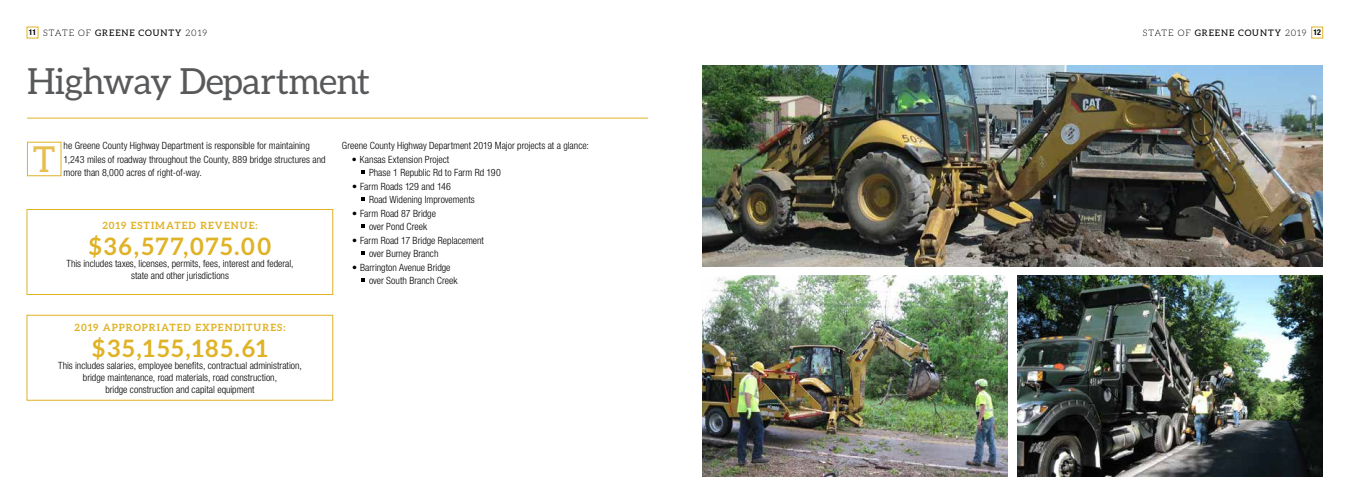
<style>
.page{position:relative;width:1350px;height:504px;background:#fff}
.page>*{position:absolute;margin:0;border:0;box-sizing:border-box;transform-origin:0 0}
.t1{font:36px "Aleo";letter-spacing:-.015em;color:#58595b}
.t2{font:35.8px "Aleo";color:#e6be52}
.t3{font:700 24px "Aleo";letter-spacing:.08em;color:#e0b225}
.t4{font:300 condensed 10px/13.5px "Helvetica Neue LT Std";color:#000}
.t5{font:700 10px "Aleo";letter-spacing:.1em;color:#e0b225}
.t6{font:9px "Aleo";letter-spacing:.105em;color:#000}
.s1{font-family:"Helvetica Neue LT Std";font-weight:700;font-stretch:condensed;font-size:8px}
.s2{font-weight:300}
</style>
<div class="page">
<div style="left:27px;top:209px;width:306px;height:86px;border:1px solid #e0b225"></div>
<div style="left:27px;top:315px;width:306px;height:85px;border:1px solid #e0b225"></div>
<div style="left:1311px;top:27px;width:12px;height:11px;border:1px solid #e0b225"></div>
<svg style="left:361px;top:171px;width:4px;height:3px"></svg>
<svg style="left:361px;top:198px;width:4px;height:3px"></svg>
<svg style="left:361px;top:225px;width:4px;height:3px"></svg>
<svg style="left:361px;top:252px;width:4px;height:3px"></svg>
<svg style="left:361px;top:279px;width:4px;height:3px"></svg>
<hr style="left:27px;top:118px;width:621px;height:1px;background:#e0b225">
<div style="left:27px;top:142px;width:34px;height:34px;border:1px solid #e0b225"></div>
<img style="left:702px;top:65px;width:621px;height:202px">
<img style="left:1017px;top:276px;width:306px;height:201px">
<img style="left:702px;top:276px;width:306px;height:201px">
<p class="t6" style="left:29px;top:28px;width:180px"><span class="s1">11</span> <span class="s2">STATE OF</span> GREENE COUNTY <span class="s2">2019</span></p>
<p class="t6" style="left:1143px;top:28px;width:180px"><span class="s2">STATE OF</span> GREENE COUNTY <span class="s2">2019</span> <span class="s1">12</span></p>
<h1 class="t1" style="left:27px;top:61px;width:345px">Highway Department</h1>
<h2 class="t2" style="left:33px;top:139px;width:24px">T</h2>
<p class="t4" style="left:64px;top:139px;width:263px">he Greene County Highway Department is responsible for maintaining<br>1,243 miles of roadway throughout the County, 889 bridge structures and more than 8,000 acres of right-of-way.</p>
<p class="t5" style="left:102px;top:219px;width:157px">2019 ESTIMATED REVENUE:</p>
<h3 class="t3" style="left:89px;top:232px;width:184px">$36,577,075.00</h3>
<p class="t4" style="left:66px;top:257px;width:229px;line-height:12px;text-align:center">This includes taxes, licenses, permits, fees, interest and federal, state and other jurisdictions</p>
<p class="t5" style="left:75px;top:322px;width:212px">2019 APPROPRIATED EXPENDITURES:</p>
<h3 class="t3" style="left:92px;top:335px;width:177px">$35,155,185.61</h3>
<p class="t4" style="left:58px;top:360px;width:245px;line-height:12px;text-align:center">This includes salaries, employee benefits, contractual administration, bridge maintenance, road materials, road construction,<br>bridge construction and capital equipment</p>
<p class="t4" style="left:342px;top:139px;width:248px">Greene County Highway Department 2019 Major projects at a glance:</p>
<p class="t4" style="left:369px;top:152px;width:133px;text-indent:-17px">• Kansas Extension Project<br>Phase 1 Republic Rd to Farm Rd 190</p>
<p class="t4" style="left:369px;top:179px;width:107px;text-indent:-17px">• Farm Roads 129 and 146<br>Road Widening Improvements</p>
<p class="t4" style="left:369px;top:206px;width:69px;text-indent:-17px">• Farm Road 87 Bridge over Pond Creek</p>
<p class="t4" style="left:369px;top:233px;width:117px;text-indent:-17px">• Farm Road 17 Bridge Replacement over Burney Branch</p>
<p class="t4" style="left:369px;top:260px;width:90px;text-indent:-17px">• Barrington Avenue Bridge over South Branch Creek</p>
</div>
